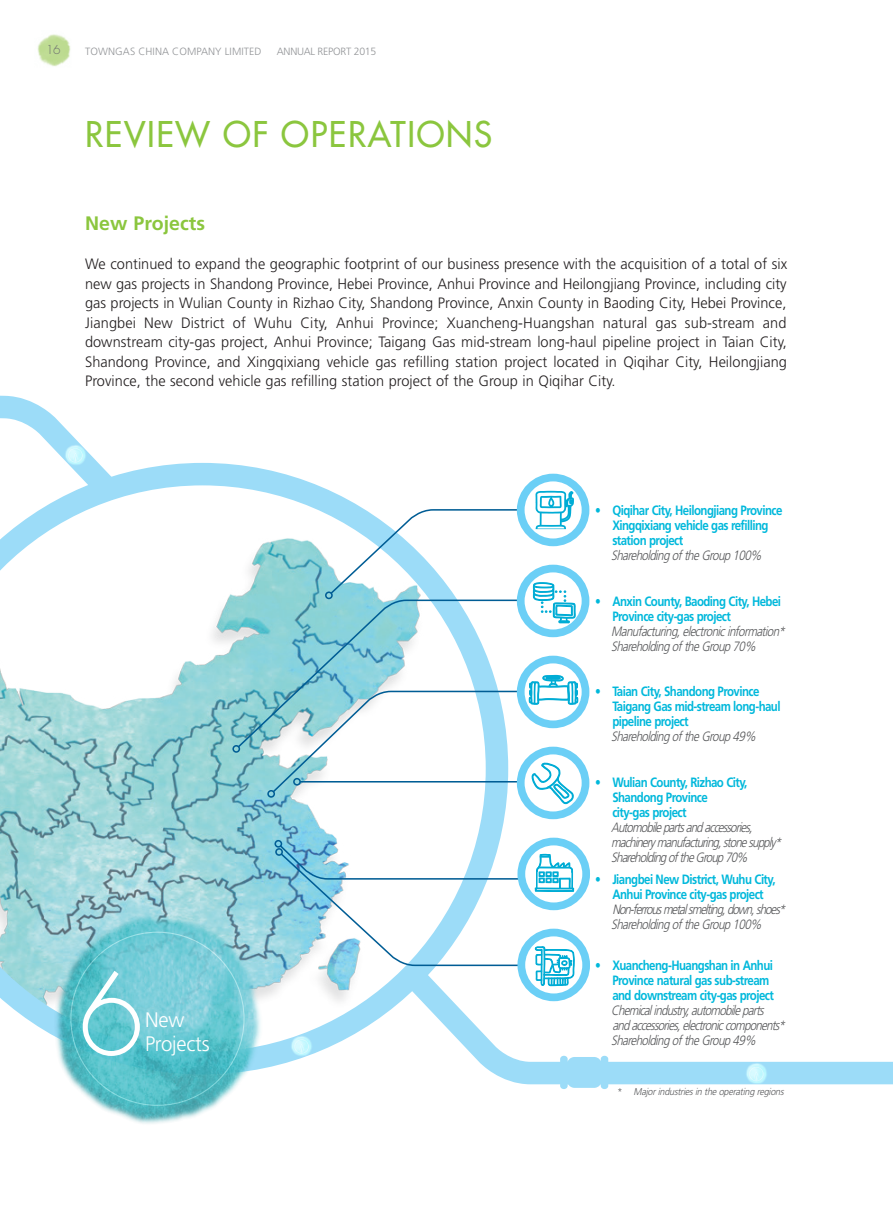
<style>
.page{position:relative;width:893px;height:1212px;background:#fff}
.page>*{position:absolute;margin:0;border:0;box-sizing:border-box;transform-origin:0 0}
.Body_Text{font:300 110.1px "Futura Std";color:#fff}
.t1{font:500 34.5px "Futura Std";letter-spacing:.05em;color:#8bc63e}
.Body_Text-2{font:300 21px "Frutiger LT Std";letter-spacing:-.01em;color:#fff}
.Heading_1{font:700 19.5px "Frutiger LT Std";letter-spacing:.005em;color:#8bc63e}
.Body_Text-3{font:300 15px/19.5px "Frutiger LT Std";letter-spacing:.005em;color:#231f20;text-align:justify}
.Body_Text-4{font:italic 300 13.5px/15px "Frutiger LT Std";color:#57585a;scale:.85 1}
.Body_Text-5{font:700 13.5px/15px "Frutiger LT Std";letter-spacing:-.045em;color:#00b8db;scale:.85 1}
.t2{font:300 12px "Futura Std";color:#6c6d70}
.t3{font:300 10.5px "Frutiger LT Std";letter-spacing:-.005em;color:#939598}
.Body_Text-6{font:italic 300 9.75px "Frutiger LT Std";color:#57585a;scale:.93 1}
.s1{font-weight:300;font-style:italic;color:#57585a}
.s2{font-weight:700;font-style:normal;color:#00b8db}
.s3{font-style:normal}
</style>
<div class="page">
<svg style="left:495px;top:951px;width:398px;height:138px"></svg>
<svg style="left:0;top:463px;width:508px;height:611px"></svg>
<img style="left:290px;top:1034px;width:23px;height:24px">
<svg style="left:294px;top:1039px;width:15px;height:15px"></svg>
<img style="left:744px;top:1062px;width:24px;height:23px">
<svg style="left:749px;top:1067px;width:14px;height:14px"></svg>
<svg style="left:0;top:395px;width:139px;height:126px"></svg>
<div style="left:560px;top:1056px;width:8px;height:33px;background:#9cdcf8;border-radius:3px"></div>
<div style="left:601px;top:1056px;width:7px;height:33px;background:#9cdcf8;border-radius:3px"></div>
<div style="left:566px;top:1057px;width:36px;height:31px;background:#9cdcf8;border-radius:9px"></div>
<img style="left:37px;top:34px;width:34px;height:33px">
<img style="left:35px;top:896px;width:246px;height:228px">
<svg style="left:236px;top:599px;width:334px;height:150px"></svg>
<div style="left:232px;top:745px;width:8px;height:8px;border:2px solid #005d95;border-radius:50%"></div>
<div style="left:517px;top:565px;width:72px;height:72px;border:8px solid #6bcff6;border-radius:50%"></div>
<div style="left:275px;top:848px;width:8px;height:8px;border:2px solid #005d95;border-radius:50%"></div>
<svg style="left:521px;top:932px;width:65px;height:65px"></svg>
<div style="left:517px;top:929px;width:73px;height:72px;border:8px solid #6bcff6;border-radius:50%"></div>
<div style="left:267px;top:790px;width:8px;height:8px;border:2px solid #005d95;border-radius:50%"></div>
<div style="left:274px;top:840px;width:8px;height:8px;border:2px solid #005d95;border-radius:50%"></div>
<svg style="left:521px;top:841px;width:65px;height:65px"></svg>
<div style="left:517px;top:838px;width:73px;height:72px;border:8px solid #6bcff6;border-radius:50%"></div>
<svg style="left:278px;top:844px;width:297px;height:158px"></svg>
<div style="left:325px;top:591px;width:8px;height:8px;border:2px solid #005d95;border-radius:50%"></div>
<svg style="left:521px;top:750px;width:64px;height:65px"></svg>
<div style="left:517px;top:747px;width:72px;height:72px;border:8px solid #6bcff6;border-radius:50%"></div>
<svg style="left:521px;top:659px;width:64px;height:65px"></svg>
<div style="left:517px;top:656px;width:72px;height:72px;border:8px solid #6bcff6;border-radius:50%"></div>
<svg style="left:271px;top:675px;width:308px;height:130px"></svg>
<svg style="left:521px;top:477px;width:64px;height:65px"></svg>
<div style="left:517px;top:474px;width:72px;height:72px;border:8px solid #6bcff6;border-radius:50%"></div>
<svg style="left:329px;top:491px;width:250px;height:139px"></svg>
<p class="t2" style="left:46px;top:42px;width:16px">16</p>
<p class="t3" style="left:85px;top:45px;width:178px">TOWNGAS CHINA COMPANY LIMITED</p>
<p class="t3" style="left:277px;top:45px;width:101px">ANNUAL REPORT 2015</p>
<h2 class="t1" style="left:85px;top:113px;width:409px">REVIEW OF OPERATIONS</h2>
<p class="Heading_1" style="left:85px;top:212px;width:122px">New Projects</p>
<p class="Body_Text-3" style="left:85px;top:254px;width:704px">We continued to expand the geographic footprint of our business presence with the acquisition of a total of six new gas projects in Shandong Province, Hebei Province, Anhui Province and Heilongjiang Province, including city gas projects in Wulian County in Rizhao City, Shandong Province, Anxin County in Baoding City, Hebei Province, Jiangbei New District of Wuhu City, Anhui Province; Xuancheng-Huangshan natural gas sub-stream and downstream city-gas project, Anhui Province; Taigang Gas mid-stream long-haul pipeline project in Taian City, Shandong Province, and Xingqixiang vehicle gas refilling station project located in Qiqihar City, Heilongjiang Province, the second vehicle gas refilling station project of the Group in Qiqihar City.</p>
<p class="Body_Text-5" style="left:595px;top:503px;width:222px">• Qiqihar City, Heilongjiang Province</p>
<p class="Body_Text-5" style="left:611px;top:518px;width:187px">Xingqixiang vehicle gas refilling station project<br><span class="s1">Shareholding of the Group 100%</span></p>
<p class="Body_Text-4" style="left:611px;top:594px;width:210px;text-indent:-16px"><span class="s2">• Anxin County, Baoding City, Hebei Province city-gas project </span>Manufacturing, electronic information* Shareholding of the Group 70%</p>
<p class="Body_Text-5" style="left:595px;top:684px;width:195px">• Taian City, Shandong Province</p>
<p class="Body_Text-5" style="left:611px;top:699px;width:201px">Taigang Gas mid-stream long-haul pipeline project<br><span class="s1">Shareholding of the Group 49%</span></p>
<p class="Body_Text-4" style="left:611px;top:775px;width:205px;text-indent:-16px"><span class="s2">• Wulian County, Rizhao City,<br>Shandong Province<br>city-gas project<br></span>Automobile parts and accessories, machinery manufacturing, stone supply*<br>Shareholding of the Group 70%</p>
<p class="Body_Text" style="left:78px;top:948px;width:68px">6</p>
<p class="Body_Text-2" style="left:145px;top:1007px;width:41px">New</p>
<p class="Body_Text-2" style="left:145px;top:1031px;width:66px">Projects</p>
<p class="Body_Text-4" style="left:611px;top:872px;width:210px;text-indent:-16px"><span class="s2">• Jiangbei New District, Wuhu City, Anhui Province city-gas project </span>Non-ferrous metal smelting, down, shoes* Shareholding of the Group 100%</p>
<p class="Body_Text-4" style="left:611px;top:958px;width:210px;text-indent:-16px"><span class="s2">• Xuancheng-Huangshan in Anhui Province natural gas sub-stream and downstream city-gas project </span>Chemical industry, automobile parts and accessories, electronic components* Shareholding of the Group 49%</p>
<p class="Body_Text-6" style="left:617px;top:1086px;width:183px"><span class="s3">*</span> Major industries in the operating regions</p>
</div>
